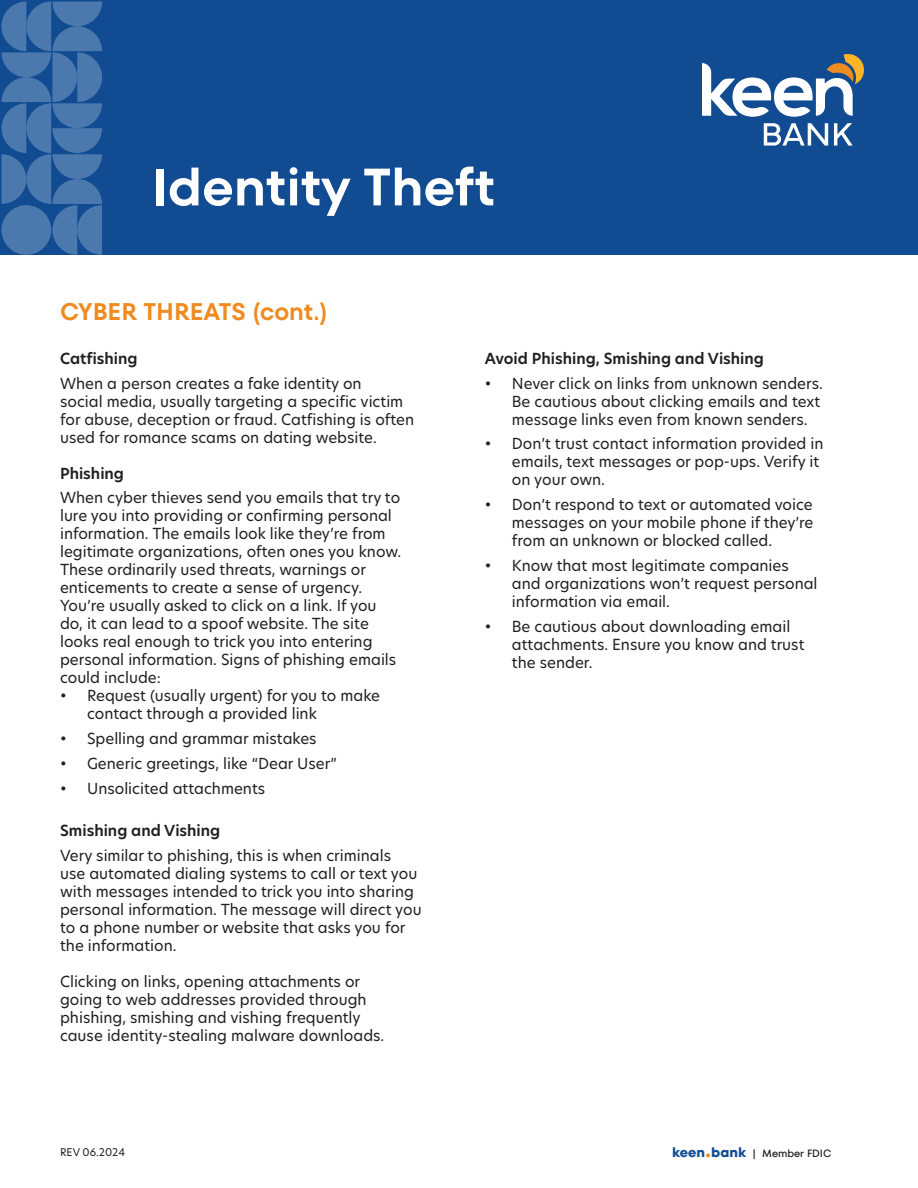
<style>
.page{position:relative;width:918px;height:1188px;background:#fff}
.page>*{position:absolute;margin:0;border:0;box-sizing:border-box;transform-origin:0 0}
.t1{font:600 52.5px "TT Fors";color:#fff}
.t2{font:600 24px "TT Fors";color:#ef8c21}
.t3{font:15px/18px "New Hero";color:#231f20}
.t4{font:600 15px "New Hero";color:#231f20}
.t5{font:500 10.5px "TT Fors";color:#231f20}
.t6{font:10.5px "New Hero";color:#231f20}
.s1{font-weight:700;font-size:13.5px;color:#114c93}
.s2{font-weight:700;font-size:22.5px;color:#ef8c21}
</style>
<div class="page">
<div style="left:0;top:0;width:918px;height:255px;background:#114c93"></div>
<svg style="left:702px;top:54px;width:162px;height:63px"></svg>
<svg style="left:764px;top:123px;width:64px;height:23px"></svg>
<svg style="left:834px;top:123px;width:19px;height:23px"></svg>
<svg style="left:2px;top:2px;width:100px;height:253px"></svg>
<p class="t1" style="left:151px;top:155px;width:346px">Identity Theft</p>
<p class="t2" style="left:60px;top:297px;width:269px">CYBER THREATS (cont.)</p>
<p class="t4" style="left:60px;top:348px;width:79px">Catfishing</p>
<p class="t3" style="left:60px;top:374px;width:356px">When a person creates a fake identity on<br>social media, usually targeting a specific victim for abuse, deception or fraud. Catfishing is often used for romance scams on dating website.</p>
<p class="t4" style="left:60px;top:463px;width:66px">Phishing</p>
<p class="t3" style="left:60px;top:489px;width:343px">When cyber thieves send you emails that try to lure you into providing or confirming personal information. The emails look like they’re from legitimate organizations, often ones you know.<br>These ordinarily used threats, warnings or enticements to create a sense of urgency.<br>You’re usually asked to click on a link. If you do, it can lead to a spoof website. The site looks real enough to trick you into entering personal information. Signs of phishing emails could include:</p>
<p class="t3" style="left:87px;top:687px;width:295px;text-indent:-27px">• Request (usually urgent) for you to make contact through a provided link</p>
<p class="t3" style="left:60px;top:729px;width:258px">• Spelling and grammar mistakes</p>
<p class="t3" style="left:60px;top:754px;width:278px">• Generic greetings, like “Dear User”</p>
<p class="t3" style="left:60px;top:779px;width:207px">• Unsolicited attachments</p>
<p class="t4" style="left:60px;top:821px;width:162px">Smishing and Vishing</p>
<p class="t3" style="left:60px;top:846px;width:363px">Very similar to phishing, this is when criminals<br>use automated dialing systems to call or text you with messages intended to trick you into sharing personal information. The message will direct you to a phone number or website that asks you for the information.</p>
<p class="t3" style="left:60px;top:972px;width:326px">Clicking on links, opening attachments or going to web addresses provided through phishing, smishing and vishing frequently cause identity-stealing malware downloads.</p>
<p class="t4" style="left:485px;top:348px;width:281px">Avoid Phishing, Smishing and Vishing</p>
<p class="t3" style="left:512px;top:374px;width:312px;text-indent:-27px">• Never click on links from unknown senders.<br>Be cautious about clicking emails and text message links even from known senders.</p>
<p class="t3" style="left:512px;top:435px;width:313px;text-indent:-27px">• Don’t trust contact information provided in emails, text messages or pop-ups. Verify it on your own.</p>
<p class="t3" style="left:512px;top:495px;width:303px;text-align:justify;text-indent:-27px">• Don’t respond to text or automated voice messages on your mobile phone if they’re from an unknown or blocked called.</p>
<p class="t3" style="left:512px;top:556px;width:307px;text-indent:-27px">• Know that most legitimate companies and organizations won’t request personal information via email.</p>
<p class="t3" style="left:512px;top:617px;width:294px;text-indent:-27px">• Be cautious about downloading email attachments. Ensure you know and trust the sender.</p>
<p class="t6" style="left:60px;top:1145px;width:67px">REV 06.2024</p>
<p class="t5" style="left:672px;top:1147px;width:161px"><span class="s1">keen</span><span class="s2">.</span><span class="s1">bank</span> | Member FDIC</p>
</div>
